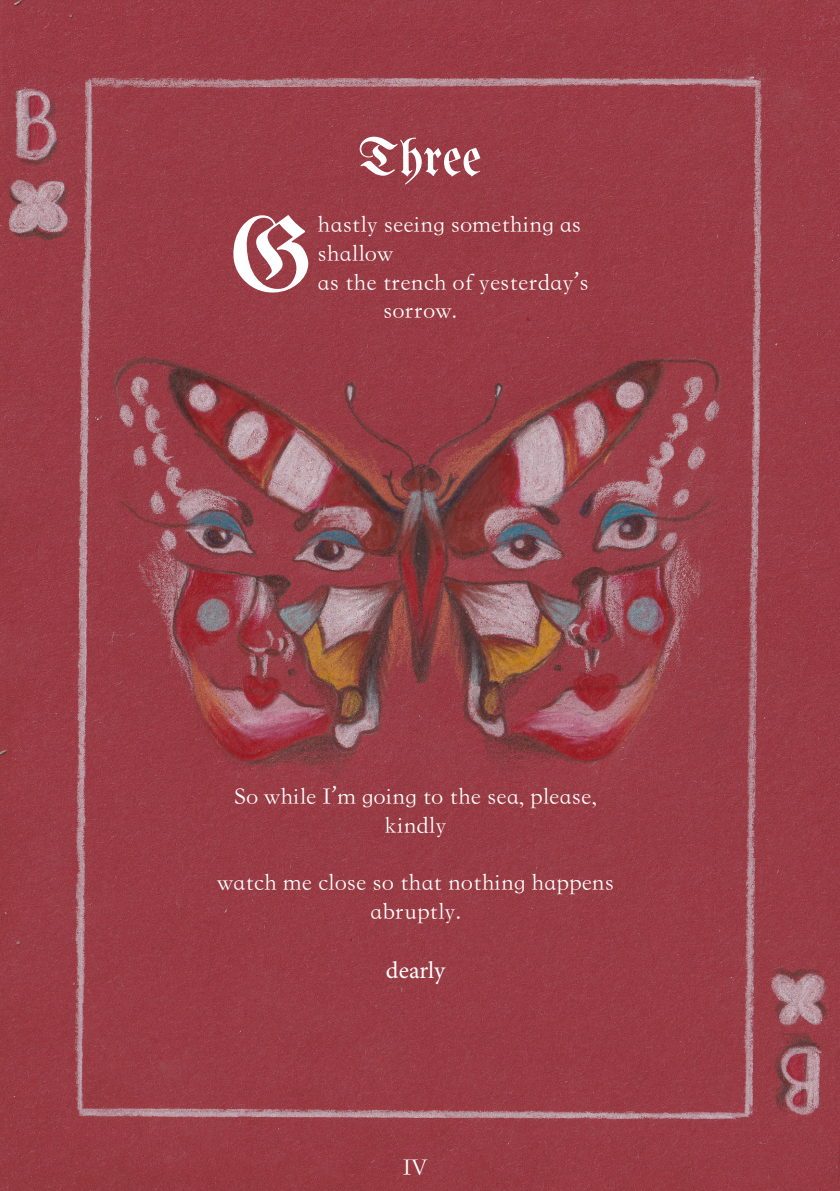
<style>
.page{position:relative;width:840px;height:1191px;background:#fff}
.page>*{position:absolute;margin:0;border:0;box-sizing:border-box;transform-origin:0 0}
.t1{font:105px "Unifraktur Maguntia";color:#fff}
.heading{font:54px "Unifraktur Maguntia";color:#fff}
.t2{font:24px "ST Kaiti";color:#fff}
.t3{font:24px "Minion Pro";letter-spacing:-.005em;color:#fff}
</style>
<div class="page">
<img style="left:0;top:0;width:839px;height:1191px">
<p class="heading" style="left:358px;top:125px;width:125px">Three</p>
<p class="t1" style="left:230px;top:193px;width:82px">G</p>
<p class="t2" style="left:317px;top:210px;width:265px">hastly seeing something as</p>
<p class="t2" style="left:317px;top:239px;width:77px">shallow</p>
<p class="t2" style="left:317px;top:268px;width:272px">as the trench of yesterday’s</p>
<p class="t2" style="left:383px;top:297px;width:72px">sorrow.</p>
<p class="t2" style="left:234px;top:782px;width:363px">So while I’m going to the sea, please,</p>
<p class="t2" style="left:384px;top:811px;width:63px">kindly</p>
<p class="t2" style="left:217px;top:869px;width:398px">watch me close so that nothing happens</p>
<p class="t2" style="left:370px;top:897px;width:89px">abruptly.</p>
<p class="t3" style="left:386px;top:954px;width:61px">dearly</p>
<p class="t2" style="left:402px;top:1154px;width:26px">IV</p>
</div>
